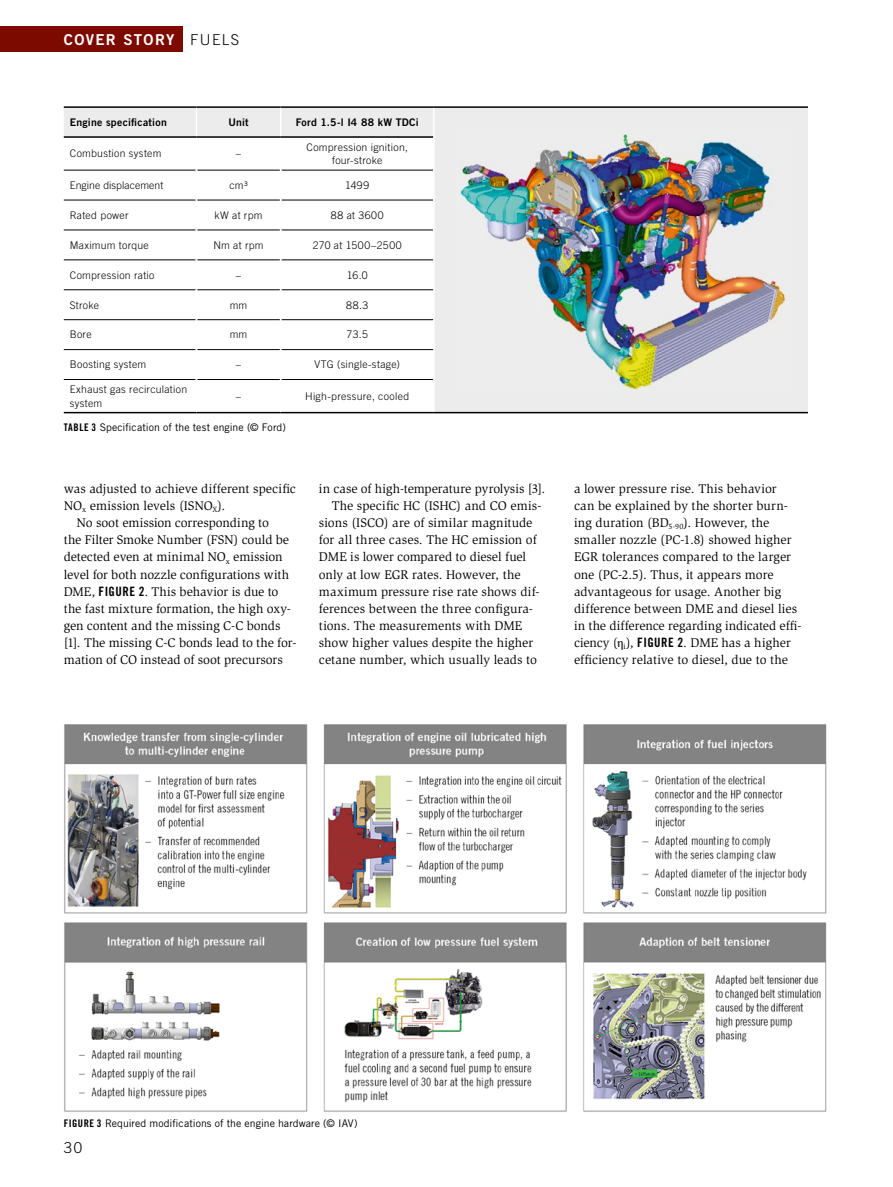
<style>
.page{position:relative;width:893px;height:1187px;background:#fff}
.page>*{position:absolute;margin:0;border:0;box-sizing:border-box;transform-origin:0 0}
.t1{font:15px "Trade Gothic LT Std Bd 2";letter-spacing:.09em;color:#fff}
.t2{font:300 15px "Trade Gothic LT Std";color:#000}
.Para_Indent{font:12.9px/17.1px "Slimbach Std";color:#000}
.Para_x{font:12.9px/17.1px "Slimbach Std";color:#000}
.Table_Entry{font:300 10.5px/13.5px "Trade Gothic LT Std";letter-spacing:.025em;color:#000;text-align:center}
.Image_Caption_x{font:10.5px "Trade Gothic LT Std";letter-spacing:.005em;color:#000}
.Table_Heading_x{font:10.5px "Trade Gothic LT Std Bd 2";letter-spacing:.025em;color:#000}
.Table_Caption_x{font:10.5px "Trade Gothic LT Std";letter-spacing:.005em;color:#000}
.Table_Entry-2{font:300 10.5px "Trade Gothic LT Std";letter-spacing:.005em;color:#000}
.s1{font-family:"Trade Gothic LT Std";font-weight:300;color:#000}
.s2{font-family:"Trade Gothic LT Std Bd Cn 20"}
.s3{font-family:"STIX"}
</style>
<div class="page">
<div style="left:434px;top:107px;width:374px;height:305px;background:#ececec"></div>
<hr style="left:434px;top:412px;width:374px;height:1px;background:#000">
<hr style="left:64px;top:170px;width:132px;height:1px;background:#000">
<hr style="left:197px;top:170px;width:83px;height:1px;background:#000">
<hr style="left:281px;top:170px;width:152px;height:1px;background:#000">
<hr style="left:64px;top:200px;width:132px;height:1px;background:#000">
<hr style="left:197px;top:200px;width:83px;height:1px;background:#000">
<hr style="left:281px;top:200px;width:152px;height:1px;background:#000">
<hr style="left:64px;top:229px;width:132px;height:1px;background:#000">
<hr style="left:197px;top:229px;width:83px;height:1px;background:#000">
<hr style="left:281px;top:229px;width:152px;height:1px;background:#000">
<hr style="left:433px;top:108px;width:2px;height:29px;background:#fff">
<hr style="left:433px;top:137px;width:2px;height:33px;background:#fff">
<hr style="left:433px;top:170px;width:2px;height:30px;background:#fff">
<hr style="left:433px;top:200px;width:2px;height:30px;background:#fff">
<hr style="left:433px;top:230px;width:2px;height:30px;background:#fff">
<hr style="left:433px;top:260px;width:2px;height:30px;background:#fff">
<hr style="left:433px;top:290px;width:2px;height:30px;background:#fff">
<hr style="left:433px;top:320px;width:2px;height:29px;background:#fff">
<hr style="left:433px;top:349px;width:2px;height:30px;background:#fff">
<hr style="left:433px;top:379px;width:2px;height:33px;background:#fff">
<hr style="left:64px;top:106px;width:132px;height:2px;background:#000">
<hr style="left:196px;top:106px;width:85px;height:2px;background:#000">
<hr style="left:281px;top:106px;width:153px;height:2px;background:#000">
<hr style="left:434px;top:106px;width:374px;height:2px;background:#000">
<hr style="left:64px;top:412px;width:132px;height:1px;background:#000">
<hr style="left:196px;top:412px;width:85px;height:1px;background:#000">
<hr style="left:281px;top:412px;width:153px;height:1px;background:#000">
<hr style="left:64px;top:259px;width:132px;height:1px;background:#000">
<hr style="left:197px;top:259px;width:83px;height:1px;background:#000">
<hr style="left:281px;top:259px;width:152px;height:1px;background:#000">
<hr style="left:64px;top:289px;width:132px;height:1px;background:#000">
<hr style="left:197px;top:289px;width:83px;height:1px;background:#000">
<hr style="left:281px;top:289px;width:152px;height:1px;background:#000">
<hr style="left:64px;top:319px;width:132px;height:1px;background:#000">
<hr style="left:197px;top:319px;width:83px;height:1px;background:#000">
<hr style="left:281px;top:319px;width:152px;height:1px;background:#000">
<hr style="left:64px;top:349px;width:132px;height:1px;background:#000">
<hr style="left:197px;top:349px;width:83px;height:1px;background:#000">
<hr style="left:281px;top:349px;width:152px;height:1px;background:#000">
<hr style="left:64px;top:379px;width:132px;height:1px;background:#000">
<hr style="left:197px;top:379px;width:83px;height:1px;background:#000">
<hr style="left:281px;top:379px;width:152px;height:1px;background:#000">
<div style="left:64px;top:107px;width:370px;height:30px;background:#ececec"></div>
<hr style="left:64px;top:136px;width:132px;height:2px;background:#000">
<hr style="left:196px;top:136px;width:85px;height:2px;background:#000">
<hr style="left:281px;top:136px;width:152px;height:2px;background:#000">
<img style="left:460px;top:134px;width:326px;height:256px">
<img style="left:64px;top:724px;width:763px;height:388px">
<div style="left:0;top:26px;width:183px;height:26px;background:#7d0a00"></div>
<p class="t1" style="left:64px;top:30px;width:177px">COVER STORY <span class="s1">Fuels</span></p>
<p class="Table_Heading_x" style="left:70px;top:116px;width:99px">Engine specification</p>
<p class="Table_Heading_x" style="left:228px;top:116px;width:22px">Unit</p>
<p class="Table_Heading_x" style="left:296px;top:116px;width:125px">Ford 1.5-l I4 88 kW TDCi</p>
<p class="Table_Entry" style="left:70px;top:147px;width:93px">Combustion system</p>
<p class="Table_Entry" style="left:236px;top:147px;width:7px">–</p>
<p class="Table_Entry" style="left:306px;top:140px;width:103px">Compression ignition, four-stroke</p>
<p class="Table_Entry-2" style="left:70px;top:179px;width:95px">Engine displacement</p>
<p class="Table_Entry" style="left:229px;top:178px;width:20px">cm³</p>
<p class="Table_Entry" style="left:345px;top:178px;width:26px">1499</p>
<p class="Table_Entry" style="left:70px;top:208px;width:60px">Rated power</p>
<p class="Table_Entry" style="left:215px;top:208px;width:50px">kW at rpm</p>
<p class="Table_Entry" style="left:331px;top:208px;width:54px">88 at 3600</p>
<p class="Table_Entry" style="left:70px;top:238px;width:81px">Maximum torque</p>
<p class="Table_Entry" style="left:213px;top:238px;width:52px">Nm at rpm</p>
<p class="Table_Entry" style="left:313px;top:238px;width:90px">270 at 1500–2500</p>
<p class="Table_Entry" style="left:70px;top:268px;width:86px">Compression ratio</p>
<p class="Table_Entry" style="left:347px;top:268px;width:22px">16.0</p>
<p class="Table_Entry" style="left:70px;top:298px;width:31px">Stroke</p>
<p class="Table_Entry" style="left:230px;top:298px;width:19px">mm</p>
<p class="Table_Entry" style="left:346px;top:298px;width:24px">88.3</p>
<p class="Table_Entry" style="left:70px;top:328px;width:23px">Bore</p>
<p class="Table_Entry" style="left:230px;top:328px;width:19px">mm</p>
<p class="Table_Entry" style="left:347px;top:328px;width:23px">73.5</p>
<p class="Table_Entry" style="left:70px;top:358px;width:78px">Boosting system</p>
<p class="Table_Entry" style="left:236px;top:358px;width:7px">–</p>
<p class="Table_Entry" style="left:314px;top:358px;width:87px">VTG (single-stage)</p>
<p class="Table_Entry" style="left:70px;top:382px;width:119px;text-align:left">Exhaust gas recirculation system</p>
<p class="Table_Entry" style="left:236px;top:389px;width:7px">–</p>
<p class="Table_Entry" style="left:305px;top:389px;width:106px">High-pressure, cooled</p>
<p class="Table_Caption_x" style="left:64px;top:420px;width:224px"><span class="s2">TABLE 3</span> Specification of the test engine (© Ford)</p>
<p class="Para_x" style="left:64px;top:480px;width:234px">was adjusted to achieve different specific<br>NO<sub>x</sub> emission levels (ISNO<sub>X</sub>).</p>
<p class="Para_Indent" style="left:64px;top:514px;width:234px;text-indent:13px">No soot emission corresponding to<br>the Filter Smoke Number (FSN) could be detected even at minimal NO<sub>x</sub> emission level for both nozzle configurations with DME, <span class="s2">FIGURE 2</span>. This behavior is due to the fast mixture formation, the high oxy&shy;gen content and the missing C-C bonds [1]. The missing C-C bonds lead to the for&shy;mation of CO instead of soot precursors</p>
<p class="Para_Indent" style="left:319px;top:480px;width:228px">in case of high-temperature pyrolysis [3].</p>
<p class="Para_Indent" style="left:319px;top:497px;width:224px;text-indent:13px">The specific HC (ISHC) and CO emis&shy;sions (ISCO) are of similar magnitude for all three cases. The HC emission of DME is lower compared to diesel fuel only at low EGR rates. However, the maximum pressure rise rate shows dif&shy;ferences between the three configura&shy;tions. The measurements with DME show higher values despite the higher cetane number, which usually leads to</p>
<p class="Para_Indent" style="left:574px;top:480px;width:229px">a lower pressure rise. This behavior<br>can be explained by the shorter burn&shy;ing duration (BD<sub>5-90</sub>). However, the smaller nozzle (PC-1.8) showed higher EGR tolerances compared to the larger one (PC-2.5). Thus, it appears more advantageous for usage. Another big difference between DME and diesel lies in the difference regarding indicated effi&shy;ciency (<span class="s3">η</span><sub>i</sub>), <span class="s2">FIGURE 2</span>. DME has a higher efficiency relative to diesel, due to the</p>
<p class="Image_Caption_x" style="left:64px;top:1117px;width:295px"><span class="s2">FIGURE 3</span> Required modifications of the engine hardware (© IAV)</p>
<p class="t2" style="left:64px;top:1138px;width:20px">30</p>
</div>
